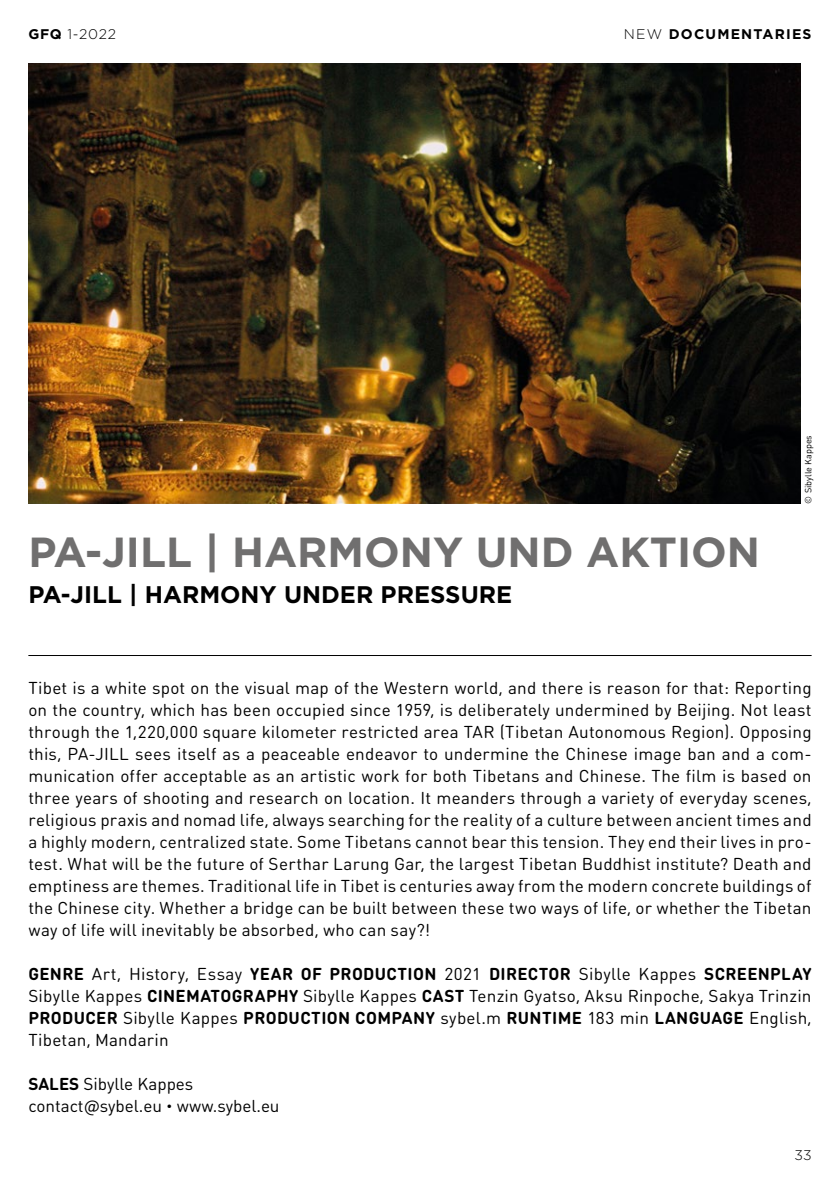
<style>
.page{position:relative;width:840px;height:1191px;background:#fff}
.page>*{position:absolute;margin:0;border:0;box-sizing:border-box;transform-origin:0 0}
.t1{font:700 42px "Gotham";color:#706f6f}
.t2{font:700 24px "Gotham";color:#000}
.t3{font:17px/22px "DIN Round Pro GF";letter-spacing:.015em;color:#000}
.t4{font:700 14px "Gotham";letter-spacing:.085em;color:#000}
.t5{font:300 14px "Gotham";letter-spacing:.045em;color:#000}
.t6{font:9px "DIN Round Pro GF";color:#000}
.s1{font-weight:700}
.s2{font-weight:300}
.s3{font-weight:700;font-size:20px}
</style>
<div class="page">
<img style="left:28px;top:64px;width:771px;height:439px">
<hr style="left:28px;top:655px;width:783px;height:1px;background:#000">
<p class="t5" style="left:28px;top:25px;width:89px"><span class="s1">GFQ</span> 1-2022</p>
<p class="t4" style="left:623px;top:25px;width:189px"><span class="s2">NEW</span> DOCUMENTARIES</p>
<h1 class="t1" style="left:28px;top:524px;width:732px">PA-JILL | HARMONY UND AKTION</h1>
<h2 class="t2" style="left:28px;top:578px;width:485px">PA-JILL | HARMONY UNDER PRESSURE</h2>
<p class="t6" style="left:801px;top:503px;width:70px;rotate:-90deg">© Sibylle Kappes</p>
<p class="t3" style="left:28px;top:676px;width:784px">Tibet is a white spot on the visual map of the Western world, and there is reason for that: Reporting on the country, which has been occupied since 1959, is deliberately undermined by Beijing. Not least through the 1,220,000 square kilometer restricted area TAR (Tibetan Autonomous Region). Opposing this, PA-JILL sees itself as a peaceable endeavor to undermine the Chinese image ban and a com&shy;munication offer acceptable as an artistic work for both Tibetans and Chinese. The film is based on three years of shooting and research on location. It meanders through a variety of everyday scenes, religious praxis and nomad life, always searching for the reality of a culture between ancient times and a highly modern, centralized state. Some Tibetans cannot bear this tension. They end their lives in pro&shy;test. What will be the future of Serthar Larung Gar, the largest Tibetan Buddhist institute? Death and emptiness are themes. Traditional life in Tibet is centuries away from the modern concrete buildings of the Chinese city. Whether a bridge can be built between these two ways of life, or whether the Tibetan way of life will inevitably be absorbed, who can say?!</p>
<p class="t3" style="left:28px;top:962px;width:784px;text-align:justify"><span class="s1">GENRE</span> Art, History, Essay <span class="s1">YEAR OF PRODUCTION</span> 2021 <span class="s1">DIRECTOR</span> Sibylle Kappes <span class="s1">SCREENPLAY </span>Sibylle Kappes <span class="s1">CINEMATOGRAPHY</span> Sibylle Kappes <span class="s1">CAST</span> Tenzin Gyatso, Aksu Rinpoche, Sakya Trinzin <span class="s1">PRODUCER</span> Sibylle Kappes <span class="s1">PRODUCTION COMPANY</span> sybel.m <span class="s1">RUNTIME</span> 183 min <span class="s1">LANGUAGE</span> English, Tibetan, Mandarin</p>
<p class="t3" style="left:28px;top:1072px;width:252px"><span class="s1">SALES</span> Sibylle Kappes contact@sybel.eu <span class="s3">·</span> www.sybel.eu</p>
<p class="t5" style="left:793px;top:1145px;width:19px">33</p>
</div>
